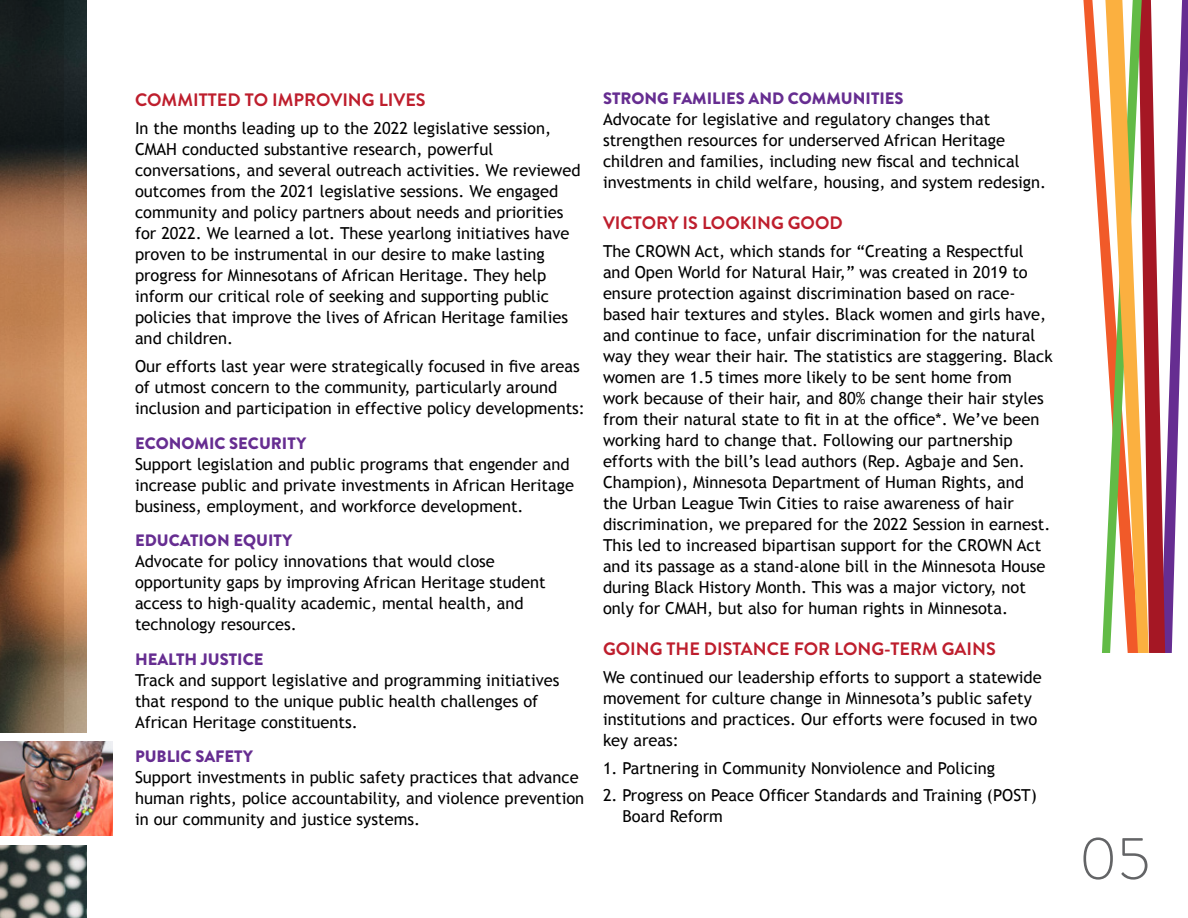
<style>
.page{position:relative;width:1188px;height:918px;background:#fff}
.page>*{position:absolute;margin:0;border:0;box-sizing:border-box;transform-origin:0 0}
.t1{font:300 60px "Brandon Grotesque";color:#636466}
.t2{font:700 18px "Brandon Grotesque";color:#be1e2d}
.t3{font:16.5px/21px "Trebuchet MS";color:#000}
.t4{font:900 16.5px "Brandon Grotesque";color:#662d91}
</style>
<div class="page">
<img style="left:64px;top:0;width:23px;height:918px">
<img style="left:0;top:143px;width:64px;height:775px">
<div style="left:0;top:0;width:64px;height:143px;background:#161d1e"></div>
<div style="left:0;top:733px;width:135px;height:112px;background:#fff"></div>
<img style="left:0;top:742px;width:112px;height:94px">
<svg style="left:1083px;top:0;width:105px;height:653px"></svg>
<p class="t2" style="left:135px;top:88px;width:292px">COMMITTED TO IMPROVING LIVES</p>
<p class="t3" style="left:135px;top:118px;width:447px">In the months leading up to the 2022 legislative session, CMAH conducted substantive research, powerful conversations, and several outreach activities. We reviewed outcomes from the 2021 legislative sessions. We engaged community and policy partners about needs and priorities for 2022. We learned a lot. These yearlong initiatives have proven to be instrumental in our desire to make lasting progress for Minnesotans of African Heritage. They help inform our critical role of seeking and supporting public policies that improve the lives of African Heritage families and children.</p>
<p class="t3" style="left:135px;top:356px;width:451px">Our efforts last year were strategically focused in five areas of utmost concern to the community, particularly around inclusion and participation in effective policy developments:</p>
<p class="t4" style="left:135px;top:431px;width:173px">ECONOMIC SECURITY</p>
<p class="t3" style="left:135px;top:453px;width:441px">Support legislation and public programs that engender and increase public and private investments in African Heritage business, employment, and workforce development.</p>
<p class="t4" style="left:135px;top:529px;width:159px">EDUCATION EQUITY</p>
<p class="t3" style="left:135px;top:551px;width:412px">Advocate for policy innovations that would close opportunity gaps by improving African Heritage student access to high-quality academic, mental health, and technology resources.</p>
<p class="t4" style="left:135px;top:647px;width:130px">HEALTH JUSTICE</p>
<p class="t3" style="left:135px;top:669px;width:426px">Track and support legislative and programming initiatives that respond to the unique public health challenges of<br>African Heritage constituents.</p>
<p class="t4" style="left:135px;top:745px;width:119px">PUBLIC SAFETY</p>
<p class="t3" style="left:135px;top:767px;width:451px">Support investments in public safety practices that advance human rights, police accountability, and violence prevention in our community and justice systems.</p>
<p class="t4" style="left:603px;top:87px;width:302px">STRONG FAMILIES AND COMMUNITIES</p>
<p class="t3" style="left:603px;top:109px;width:445px">Advocate for legislative and regulatory changes that strengthen resources for underserved African Heritage children and families, including new fiscal and technical investments in child welfare, housing, and system redesign.</p>
<p class="t2" style="left:603px;top:210px;width:241px">VICTORY IS LOOKING GOOD</p>
<p class="t3" style="left:603px;top:241px;width:451px">The CROWN Act, which stands for “Creating a Respectful and Open World for Natural Hair,” was created in 2019 to ensure protection against discrimination based on race&shy;based hair textures and styles. Black women and girls have, and continue to face, unfair discrimination for the natural way they wear their hair. The statistics are staggering. Black women are 1.5 times more likely to be sent home from<br>work because of their hair, and 80% change their hair styles from their natural state to fit in at the office*. We’ve been working hard to change that. Following our partnership efforts with the bill’s lead authors (Rep. Agbaje and Sen.<br>Champion), Minnesota Department of Human Rights, and the Urban League Twin Cities to raise awareness of hair discrimination, we prepared for the 2022 Session in earnest.<br>This led to increased bipartisan support for the CROWN Act and its passage as a stand-alone bill in the Minnesota House during Black History Month. This was a major victory, not only for CMAH, but also for human rights in Minnesota.</p>
<p class="t2" style="left:603px;top:636px;width:394px">GOING THE DISTANCE FOR LONG-TERM GAINS</p>
<p class="t3" style="left:603px;top:667px;width:440px">We continued our leadership efforts to support a statewide movement for culture change in Minnesota’s public safety institutions and practices. Our efforts were focused in two key areas:</p>
<p class="t3" style="left:603px;top:758px;width:394px">1. Partnering in Community Nonviolence and Policing</p>
<p class="t3" style="left:623px;top:785px;width:416px;text-indent:-20px">2. Progress on Peace Officer Standards and Training (POST)<br>Board Reform</p>
<h1 class="t1" style="left:1079px;top:817px;width:73px">05</h1>
</div>
